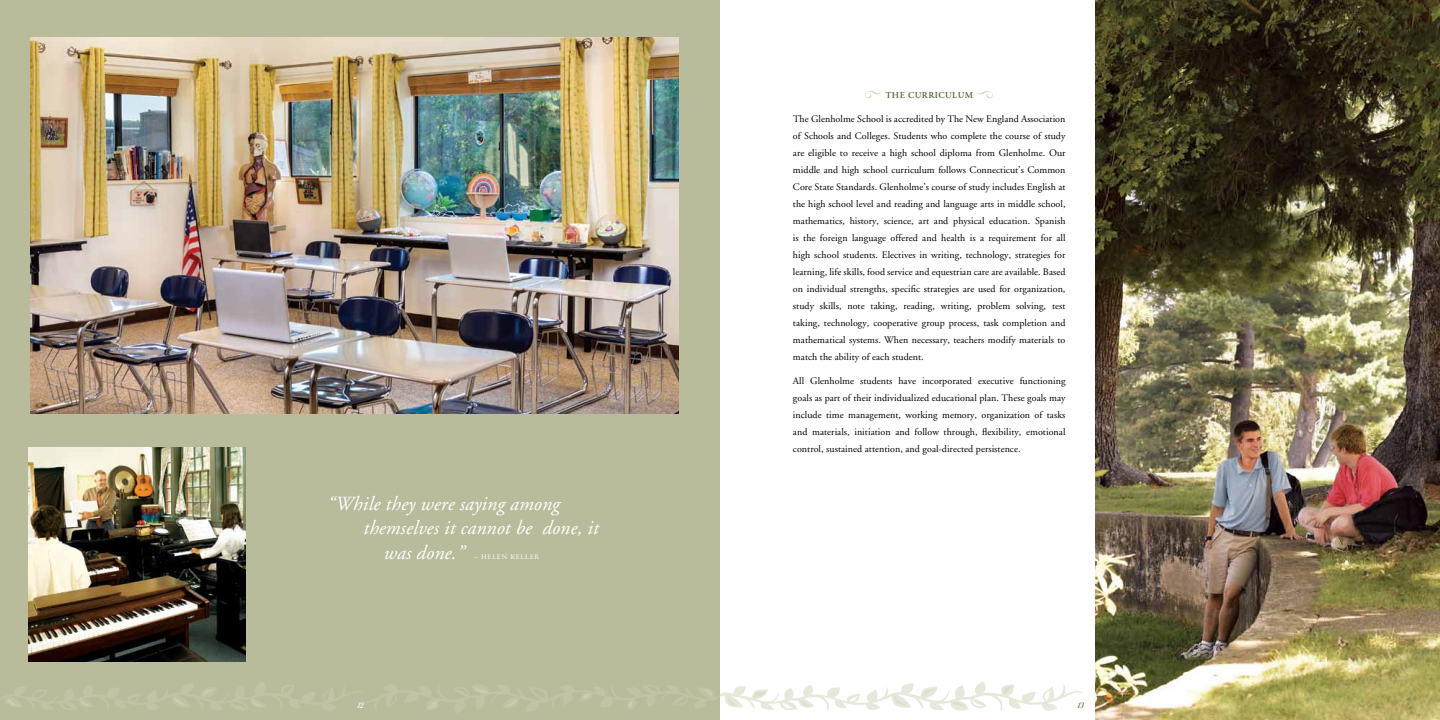
<style>
.page{position:relative;width:1440px;height:720px;background:#fff}
.page>*{position:absolute;margin:0;border:0;box-sizing:border-box;transform-origin:0 0}
.t1{font:italic 20px "Adobe Garamond";letter-spacing:.005em;color:#fff}
.t2{font:13px "Stuyvesant ICG Solid";color:#516435}
.t3{font:13px "Stuyvesant ICG Solid";color:#fff}
.t4{font:10px/17px "Adobe Garamond";letter-spacing:.005em;color:#000;text-align:justify}
.t5{font:600 9px "Adobe Garamond";color:#516435}
.t6{font:7px "Adobe Garamond";letter-spacing:.1em;color:#fff}
</style>
<div class="page">
<div style="left:0;top:0;width:720px;height:720px;background:#b8bc9b"></div>
<img style="left:30px;top:38px;width:648px;height:376px">
<img style="left:29px;top:448px;width:217px;height:213px">
<img style="left:1096px;top:0;width:344px;height:720px">
<svg style="left:7px;top:682px;width:1076px;height:29px"></svg>
<svg style="left:865px;top:91px;width:17px;height:7px"></svg>
<svg style="left:976px;top:91px;width:17px;height:7px"></svg>
<h1 class="t1" style="left:328px;top:493px;width:233px">“While they were saying among</h1>
<h1 class="t1" style="left:364px;top:517px;width:237px">themselves it cannot be done, it</h1>
<h1 class="t1" style="left:384px;top:542px;width:82px">was done.”</h1>
<p class="t6" style="left:475px;top:553px;width:66px">– helen keller</p>
<h2 class="t3" style="left:357px;top:697px;width:8px">12</h2>
<p class="t5" style="left:885px;top:90px;width:8px">THE</p>
<p class="t5" style="left:908px;top:90px;width:14px">CURRI</p>
<p class="t5" style="left:938px;top:90px;width:15px">CULUM</p>
<p class="t4" style="left:793px;top:110px;width:274px">The Glenholme School is accredited by The New England Association of Schools and Colleges. Students who complete the course of study are eligible to receive a high school diploma from Glenholme. Our middle and high school curriculum follows Connecticut’s Common Core State Standards. Glenholme’s course of study includes English at the high school level and reading and language arts in middle school, mathematics, history, science, art and physical education. Spanish is the foreign language offered and health is a requirement for all high school students. Electives in writing, technology, strategies for learning, life skills, food service and equestrian care are available. Based on individual strengths, specific strategies are used for organization, study skills, note taking, reading, writing, problem solving, test taking, technology, cooperative group process, task completion and mathematical systems. When necessary, teachers modify materials to match the ability of each student.</p>
<p class="t4" style="left:793px;top:373px;width:274px">All Glenholme students have incorporated executive functioning goals as part of their individualized educational plan. These goals may include time management, working memory, organization of tasks and materials, initiation and follow through, flexibility, emotional control, sustained attention, and goal-directed persistence.</p>
<h2 class="t2" style="left:1077px;top:697px;width:8px">13</h2>
</div>
